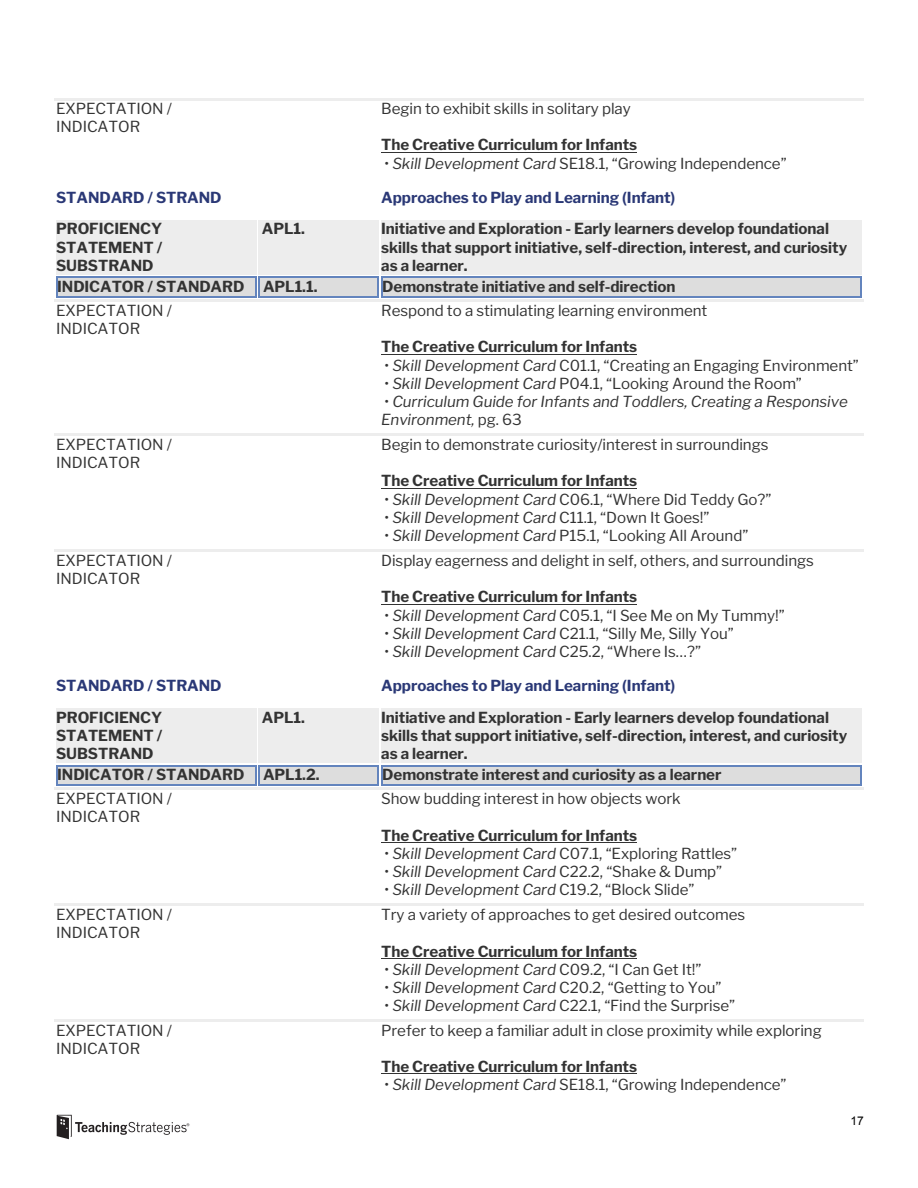
<style>
.page{position:relative;width:918px;height:1188px;background:#fff}
.page>*{position:absolute;margin:0;border:0;box-sizing:border-box;transform-origin:0 0}
.t1{font:15.15px/18.3px "Libre Franklin";letter-spacing:-.005em;color:#333}
.t2{font:700 15.15px/18.1px "Libre Franklin";letter-spacing:-.005em;color:#333;text-align:justify}
.t3{font:italic 15.15px/18px "Libre Franklin";letter-spacing:-.005em;color:#333}
.t4{font:700 15.15px "Libre Franklin";letter-spacing:-.005em;color:#2a3876}
.t5{font:12px "Arial";color:#000}
.s1{font-style:italic}
.s2{font-style:normal}
</style>
<div class="page">
<hr style="left:381px;top:152px;width:256px;height:1px;background:#333">
<hr style="left:54px;top:98px;width:204px;height:2px;background:#ededed">
<hr style="left:258px;top:98px;width:122px;height:2px;background:#ededed">
<hr style="left:380px;top:98px;width:484px;height:2px;background:#ededed">
<div style="left:56px;top:220px;width:201px;height:18px;background:#ededed"></div>
<div style="left:56px;top:238px;width:201px;height:18px;background:#ededed"></div>
<div style="left:56px;top:256px;width:201px;height:19px;background:#ededed"></div>
<div style="left:259px;top:220px;width:120px;height:55px;background:#ededed"></div>
<div style="left:381px;top:220px;width:481px;height:18px;background:#ededed"></div>
<div style="left:381px;top:238px;width:481px;height:18px;background:#ededed"></div>
<div style="left:381px;top:256px;width:481px;height:19px;background:#ededed"></div>
<div style="left:57px;top:278px;width:198px;height:18px;background:#ddd"></div>
<div style="left:260px;top:278px;width:118px;height:18px;background:#ddd"></div>
<div style="left:382px;top:278px;width:479px;height:18px;background:#ddd"></div>
<hr style="left:57px;top:277px;width:198px;height:1px;background:#6384bd">
<hr style="left:57px;top:296px;width:198px;height:1px;background:#6384bd">
<svg style="left:56px;top:277px;width:1px;height:20px"></svg>
<hr style="left:260px;top:277px;width:118px;height:1px;background:#6384bd">
<hr style="left:260px;top:296px;width:118px;height:1px;background:#6384bd">
<svg style="left:255px;top:277px;width:5px;height:20px"></svg>
<hr style="left:382px;top:277px;width:479px;height:1px;background:#6384bd">
<hr style="left:382px;top:296px;width:479px;height:1px;background:#6384bd">
<svg style="left:378px;top:277px;width:4px;height:20px"></svg>
<svg style="left:861px;top:277px;width:1px;height:20px"></svg>
<hr style="left:381px;top:354px;width:256px;height:1px;background:#333">
<hr style="left:54px;top:300px;width:204px;height:2px;background:#ededed">
<hr style="left:258px;top:300px;width:122px;height:2px;background:#ededed">
<hr style="left:380px;top:300px;width:484px;height:2px;background:#ededed">
<hr style="left:381px;top:488px;width:256px;height:1px;background:#333">
<hr style="left:54px;top:434px;width:204px;height:2px;background:#ededed">
<hr style="left:258px;top:434px;width:122px;height:2px;background:#ededed">
<hr style="left:380px;top:434px;width:484px;height:2px;background:#ededed">
<hr style="left:381px;top:604px;width:256px;height:1px;background:#333">
<hr style="left:54px;top:550px;width:204px;height:2px;background:#ededed">
<hr style="left:258px;top:550px;width:122px;height:2px;background:#ededed">
<hr style="left:380px;top:550px;width:484px;height:2px;background:#ededed">
<div style="left:56px;top:708px;width:201px;height:18px;background:#ededed"></div>
<div style="left:56px;top:726px;width:201px;height:18px;background:#ededed"></div>
<div style="left:56px;top:744px;width:201px;height:18px;background:#ededed"></div>
<div style="left:259px;top:708px;width:120px;height:54px;background:#ededed"></div>
<div style="left:381px;top:708px;width:481px;height:18px;background:#ededed"></div>
<div style="left:381px;top:726px;width:481px;height:18px;background:#ededed"></div>
<div style="left:381px;top:744px;width:481px;height:18px;background:#ededed"></div>
<div style="left:57px;top:766px;width:198px;height:18px;background:#ddd"></div>
<div style="left:260px;top:766px;width:118px;height:18px;background:#ddd"></div>
<div style="left:382px;top:766px;width:479px;height:18px;background:#ddd"></div>
<hr style="left:57px;top:765px;width:198px;height:1px;background:#6384bd">
<hr style="left:57px;top:784px;width:198px;height:2px;background:#6384bd">
<svg style="left:56px;top:765px;width:1px;height:21px"></svg>
<hr style="left:260px;top:765px;width:118px;height:1px;background:#6384bd">
<hr style="left:260px;top:784px;width:118px;height:2px;background:#6384bd">
<svg style="left:255px;top:765px;width:5px;height:21px"></svg>
<hr style="left:382px;top:765px;width:479px;height:1px;background:#6384bd">
<hr style="left:382px;top:784px;width:479px;height:2px;background:#6384bd">
<svg style="left:378px;top:765px;width:4px;height:21px"></svg>
<svg style="left:861px;top:765px;width:1px;height:21px"></svg>
<hr style="left:381px;top:842px;width:256px;height:1px;background:#333">
<hr style="left:54px;top:788px;width:204px;height:2px;background:#ededed">
<hr style="left:258px;top:788px;width:122px;height:2px;background:#ededed">
<hr style="left:380px;top:788px;width:484px;height:2px;background:#ededed">
<hr style="left:381px;top:958px;width:256px;height:1px;background:#333">
<hr style="left:54px;top:904px;width:204px;height:2px;background:#ededed">
<hr style="left:258px;top:904px;width:122px;height:2px;background:#ededed">
<hr style="left:380px;top:904px;width:484px;height:2px;background:#ededed">
<hr style="left:381px;top:1074px;width:256px;height:1px;background:#333">
<hr style="left:54px;top:1020px;width:204px;height:2px;background:#ededed">
<hr style="left:258px;top:1020px;width:122px;height:2px;background:#ededed">
<hr style="left:380px;top:1020px;width:484px;height:2px;background:#ededed">
<img style="left:56px;top:1114px;width:134px;height:26px">
<p class="t1" style="left:56px;top:100px;width:117px">EXPECTATION /<br>INDICATOR</p>
<p class="t1" style="left:381px;top:100px;width:251px">Begin to exhibit skills in solitary play</p>
<p class="t2" style="left:381px;top:136px;width:258px">The Creative Curriculum for Infants</p>
<p class="t1" style="left:384px;top:154px;width:404px">• <span class="s1">Skill Development Card</span> SE18.1, “Growing Independence”</p>
<p class="t4" style="left:56px;top:188px;width:167px">STANDARD / STRAND</p>
<p class="t4" style="left:381px;top:188px;width:296px">Approaches to Play and Learning (Infant)</p>
<p class="t2" style="left:56px;top:220px;width:108px">PROFICIENCY STATEMENT / SUBSTRAND</p>
<p class="t2" style="left:262px;top:220px;width:45px">APL1.</p>
<p class="t2" style="left:381px;top:220px;width:468px;text-align:left">Initiative and Exploration - Early learners develop foundational skills that support initiative, self-direction, interest, and curiosity as a learner.</p>
<p class="t2" style="left:57px;top:278px;width:262px">INDICATOR / STANDARD APL1.1.</p>
<p class="t2" style="left:382px;top:278px;width:295px">Demonstrate initiative and self-direction</p>
<p class="t1" style="left:56px;top:301px;width:117px">EXPECTATION /<br>INDICATOR</p>
<p class="t1" style="left:381px;top:301px;width:328px">Respond to a stimulating learning environment</p>
<p class="t2" style="left:381px;top:338px;width:258px">The Creative Curriculum for Infants</p>
<p class="t1" style="left:384px;top:356px;width:476px">• <span class="s1">Skill Development Card</span> C01.1, “Creating an Engaging Environment”</p>
<p class="t1" style="left:384px;top:374px;width:419px">• <span class="s1">Skill Development Card</span> P04.1, “Looking Around the Room”</p>
<p class="t3" style="left:381px;top:393px;width:468px"><span class="s2">•</span> Curriculum Guide for Infants and Toddlers, Creating a Responsive<br>Environment, <span class="s2">pg. 63</span></p>
<p class="t1" style="left:56px;top:435px;width:117px">EXPECTATION /<br>INDICATOR</p>
<p class="t1" style="left:381px;top:435px;width:389px">Begin to demonstrate curiosity/interest in surroundings</p>
<p class="t2" style="left:381px;top:472px;width:258px">The Creative Curriculum for Infants</p>
<p class="t1" style="left:384px;top:490px;width:389px">• <span class="s1">Skill Development Card</span> C06.1, “Where Did Teddy Go?”</p>
<p class="t1" style="left:384px;top:508px;width:327px">• <span class="s1">Skill Development Card</span> C11.1, “Down It Goes!”</p>
<p class="t1" style="left:384px;top:526px;width:365px">• <span class="s1">Skill Development Card</span> P15.1, “Looking All Around”</p>
<p class="t1" style="left:56px;top:551px;width:117px">EXPECTATION /<br>INDICATOR</p>
<p class="t1" style="left:381px;top:551px;width:434px">Display eagerness and delight in self, others, and surroundings</p>
<p class="t2" style="left:381px;top:588px;width:258px">The Creative Curriculum for Infants</p>
<p class="t1" style="left:384px;top:606px;width:402px">• <span class="s1">Skill Development Card</span> C05.1, “I See Me on My Tummy!”</p>
<p class="t1" style="left:384px;top:624px;width:351px">• <span class="s1">Skill Development Card</span> C21.1, “Silly Me, Silly You”</p>
<p class="t3" style="left:384px;top:643px;width:318px"><span class="s2">•</span> Skill Development Card <span class="s2">C25.2, “Where Is…?”</span></p>
<p class="t4" style="left:56px;top:676px;width:167px">STANDARD / STRAND</p>
<p class="t4" style="left:381px;top:676px;width:296px">Approaches to Play and Learning (Infant)</p>
<p class="t2" style="left:56px;top:708px;width:108px">PROFICIENCY STATEMENT / SUBSTRAND</p>
<p class="t2" style="left:262px;top:708px;width:45px">APL1.</p>
<p class="t2" style="left:381px;top:708px;width:468px;text-align:left">Initiative and Exploration - Early learners develop foundational skills that support initiative, self-direction, interest, and curiosity as a learner.</p>
<p class="t2" style="left:57px;top:766px;width:264px">INDICATOR / STANDARD APL1.2.</p>
<p class="t2" style="left:382px;top:766px;width:341px">Demonstrate interest and curiosity as a learner</p>
<p class="t1" style="left:56px;top:790px;width:117px">EXPECTATION /<br>INDICATOR</p>
<p class="t1" style="left:381px;top:790px;width:301px">Show budding interest in how objects work</p>
<p class="t2" style="left:381px;top:826px;width:258px">The Creative Curriculum for Infants</p>
<p class="t1" style="left:384px;top:844px;width:354px">• <span class="s1">Skill Development Card</span> C07.1, “Exploring Rattles”</p>
<p class="t3" style="left:384px;top:863px;width:339px"><span class="s2">•</span> Skill Development Card <span class="s2">C22.2, “Shake &amp; Dump”</span></p>
<p class="t3" style="left:384px;top:881px;width:312px"><span class="s2">•</span> Skill Development Card <span class="s2">C19.2, “Block Slide”</span></p>
<p class="t1" style="left:56px;top:906px;width:117px">EXPECTATION /<br>INDICATOR</p>
<p class="t1" style="left:381px;top:906px;width:365px">Try a variety of approaches to get desired outcomes</p>
<p class="t2" style="left:381px;top:942px;width:258px">The Creative Curriculum for Infants</p>
<p class="t3" style="left:384px;top:960px;width:319px"><span class="s2">•</span> Skill Development Card <span class="s2">C09.2, “I Can Get It!”</span></p>
<p class="t1" style="left:384px;top:978px;width:339px">• <span class="s1">Skill Development Card</span> C20.2, “Getting to You”</p>
<p class="t1" style="left:384px;top:996px;width:352px">• <span class="s1">Skill Development Card</span> C22.1, “Find the Surprise”</p>
<p class="t1" style="left:56px;top:1021px;width:117px">EXPECTATION /<br>INDICATOR</p>
<p class="t1" style="left:381px;top:1021px;width:442px">Prefer to keep a familiar adult in close proximity while exploring</p>
<p class="t2" style="left:381px;top:1058px;width:257px">The Creative Curriculum for Infants</p>
<p class="t1" style="left:384px;top:1076px;width:404px">• <span class="s1">Skill Development Card</span> SE18.1, “Growing Independence”</p>
<p class="t5" style="left:851px;top:1113px;width:15px">17</p>
</div>
